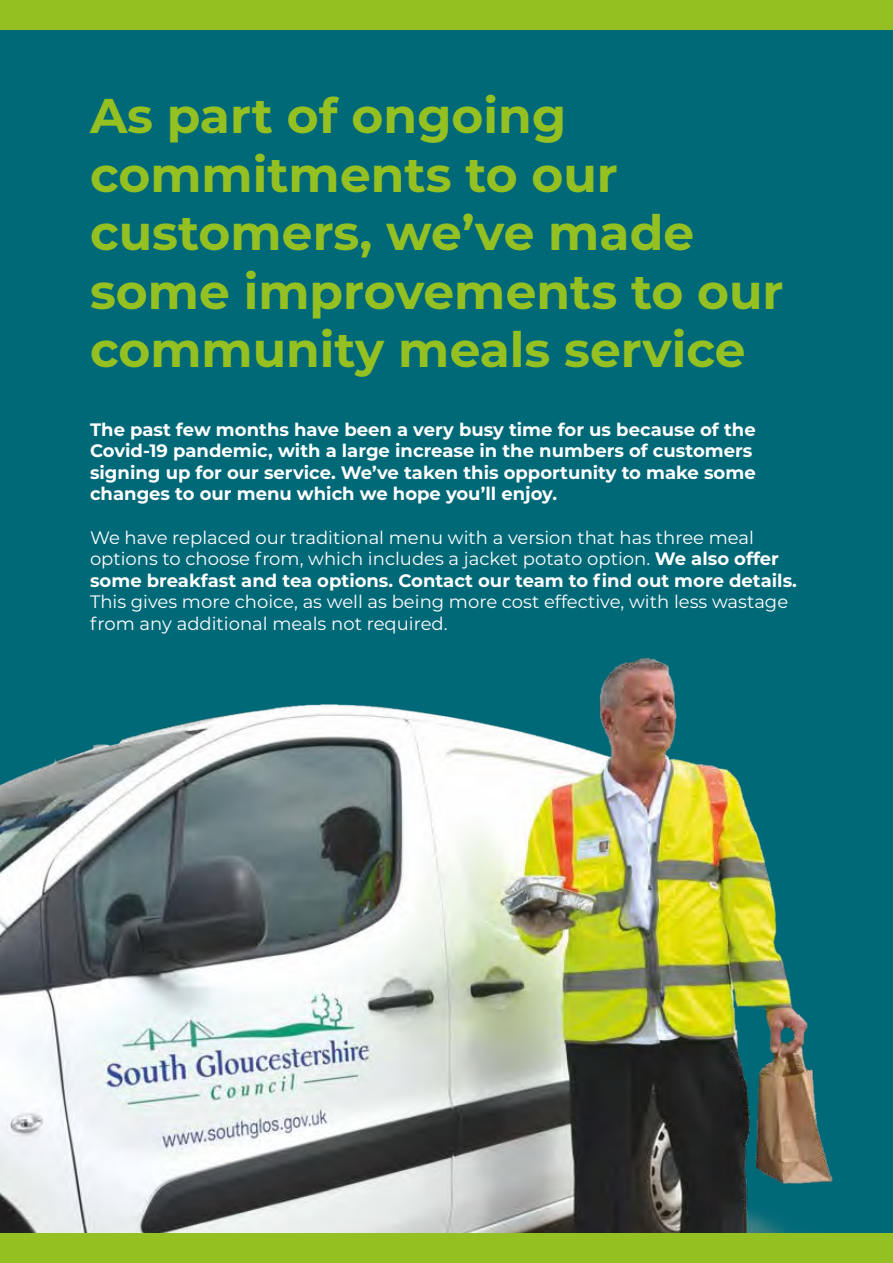
<style>
.page{position:relative;width:893px;height:1263px;background:#006978}
.page>*{position:absolute;margin:0;border:0;box-sizing:border-box;transform-origin:0 0}
.t1{font:700 48.75px/58.5px "Montserrat";color:#94c121}
.t2{font:18px/21.6px "Montserrat";color:#fff}
.t3{font:700 18px/21.6px "Montserrat";color:#fff}
.s1{font-weight:700}
</style>
<div class="page">
<img style="left:0;top:657px;width:833px;height:576px">
<div style="left:0;top:0;width:893px;height:30px;background:#94c121"></div>
<div style="left:0;top:1233px;width:893px;height:30px;background:#94c121"></div>
<h1 class="t1" style="left:90px;top:84px;width:695px">As part of ongoing commitments to our customers, we’ve made some improvements to our community meals service</h1>
<p class="t3" style="left:90px;top:418px;width:667px">The past few months have been a very busy time for us because of the Covid-19 pandemic, with a large increase in the numbers of customers signing up for our service. We’ve taken this opportunity to make some changes to our menu which we hope you’ll enjoy.</p>
<p class="t2" style="left:90px;top:526px;width:708px">We have replaced our traditional menu with a version that has three meal options to choose from, which includes a jacket potato option. <span class="s1">We also offer some breakfast and tea options. Contact our team to find out more details.</span></p>
<p class="t2" style="left:90px;top:591px;width:700px">This gives more choice, as well as being more cost effective, with less wastage from any additional meals not required.</p>
</div>
